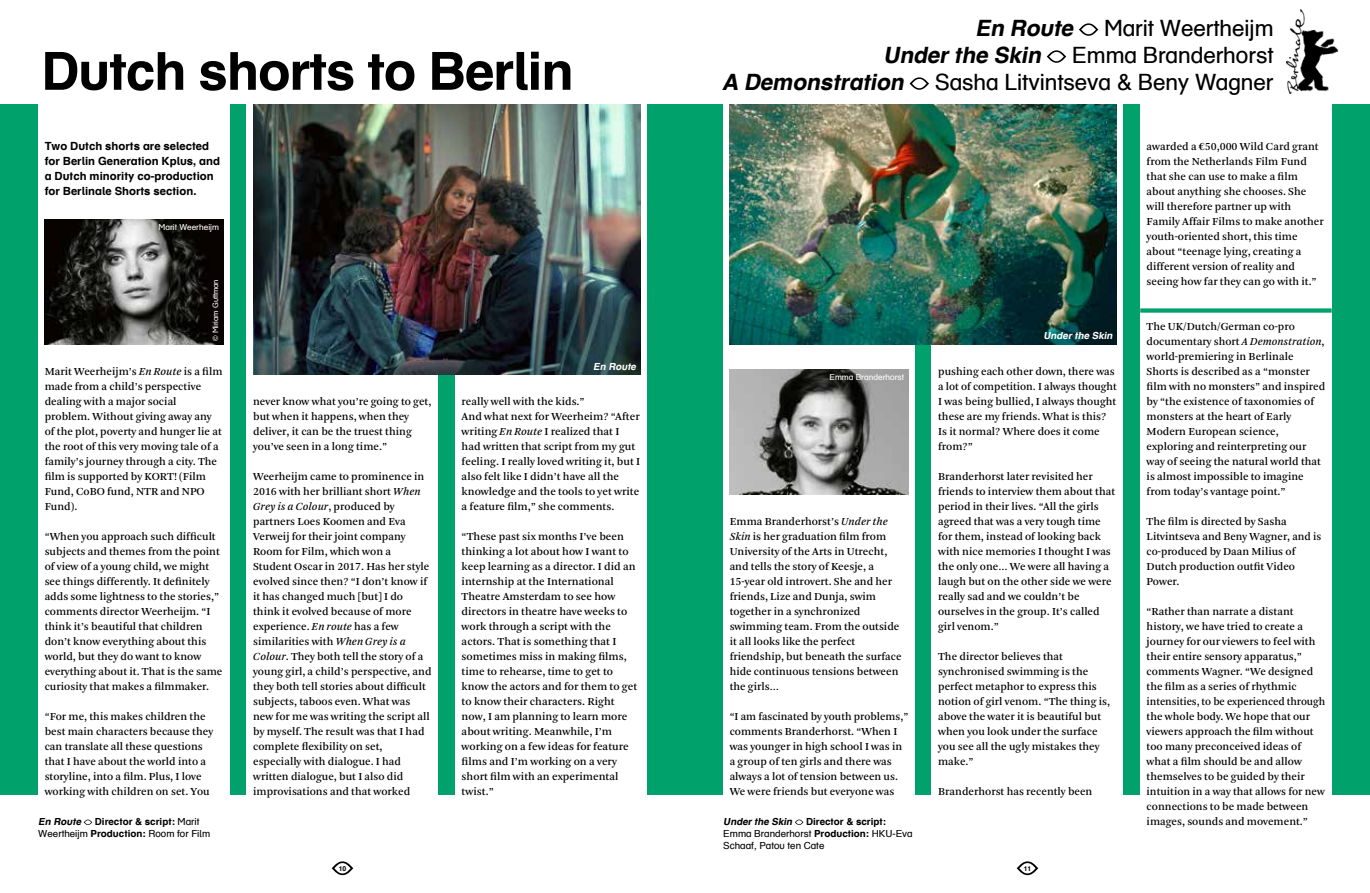
<style>
.page{position:relative;width:1370px;height:893px;background:#fff}
.page>*{position:absolute;margin:0;border:0;box-sizing:border-box;transform-origin:0 0}
.t1{font:700 52.5px "Eye Schulbuch";letter-spacing:-.02em;color:#000}
.t2{font:22.5px/27px "Eye Schulbuch";letter-spacing:-.005em;color:#000;text-align:right}
.t3{font:11.25px/15px "Arnhem";color:#000}
.t4{font:700 11.25px/15px "Eye Schulbuch";color:#000}
.t5{font:700 9.75px/12px "Eye Schulbuch";color:#000}
.t6{font:9.75px/12px "Eye Schulbuch";color:#000}
.t7{font:italic 700 9.75px "Eye Schulbuch";color:#fff}
.t8{font:8.25px "Eye Schulbuch";color:#fff}
.t9{font:7.5px "Eye Schulbuch";color:#fff}
.t10{font:700 6.75px "Eye Schulbuch";color:#000}
.s1{font-style:italic}
.s2{font-weight:400}
.s3{font-weight:700;font-style:italic}
.s4{font-weight:700}
</style>
<div class="page">
<div style="left:0;top:105px;width:1369px;height:690px;background:#00a16a"></div>
<svg style="left:331px;top:861px;width:22px;height:14px"></svg>
<svg style="left:1016px;top:861px;width:22px;height:14px"></svg>
<div style="left:38px;top:102px;width:192px;height:706px;background:#fff"></div>
<div style="left:247px;top:102px;width:191px;height:706px;background:#fff"></div>
<div style="left:455px;top:102px;width:191px;height:706px;background:#fff"></div>
<div style="left:723px;top:102px;width:191px;height:706px;background:#fff"></div>
<div style="left:931px;top:102px;width:192px;height:706px;background:#fff"></div>
<div style="left:1140px;top:103px;width:191px;height:786px;background:#fff"></div>
<div style="left:1140px;top:308px;width:191px;height:5px;background:#00a16a"></div>
<svg style="left:795px;top:819px;width:8px;height:6px"></svg>
<svg style="left:84px;top:819px;width:8px;height:6px"></svg>
<svg style="left:1079px;top:23px;width:19px;height:13px"></svg>
<svg style="left:1046px;top:50px;width:20px;height:13px"></svg>
<svg style="left:909px;top:77px;width:19px;height:13px"></svg>
<img style="left:45px;top:220px;width:178px;height:125px">
<img style="left:253px;top:105px;width:387px;height:270px">
<img style="left:729px;top:105px;width:387px;height:240px">
<img style="left:729px;top:370px;width:179px;height:125px">
<img style="left:1286px;top:10px;width:52px;height:83px">
<h1 class="t1" style="left:41px;top:38px;width:534px">Dutch shorts to Berlin</h1>
<p class="t4" style="left:45px;top:138px;width:177px">Two Dutch shorts are selected for Berlin Generation Kplus, and a Dutch minority co-production for Berlinale Shorts section.</p>
<p class="t8" style="left:159px;top:222px;width:62px">Marit Weerheijm</p>
<p class="t9" style="left:211px;top:341px;width:63px;rotate:-90deg">© Miriam Guttman</p>
<p class="t3" style="left:45px;top:364px;width:179px">Marit Weerheijm’s <span class="s1">En Route</span> is a film made from a child’s perspective dealing with a major social problem. Without giving away any of the plot, poverty and hunger lie at the root of this very moving tale of a family’s journey through a city. The film is supported by KORT! (Film<br>Fund, CoBO fund, NTR and NPO<br>Fund).</p>
<p class="t3" style="left:45px;top:529px;width:179px">“When you approach such difficult subjects and themes from the point of view of a young child, we might see things differently. It definitely adds some lightness to the stories,” comments director Weerheijm. “I think it’s beautiful that children don’t know everything about this world, but they do want to know everything about it. That is the same curiosity that makes a filmmaker.</p>
<p class="t3" style="left:45px;top:709px;width:170px">“For me, this makes children the best main characters because they can translate all these questions that I have about the world into a storyline, into a film. Plus, I love working with children on set. You</p>
<p class="t5" style="left:38px;top:815px;width:173px"><span class="s1">En Route</span> Director &amp; script: <span class="s2">Marit<br>Weertheijm</span> Production: <span class="s2">Room for Film</span></p>
<p class="t3" style="left:253px;top:394px;width:180px">never know what you’re going to get, but when it happens, when they deliver, it can be the truest thing you’ve seen in a long time.”</p>
<p class="t3" style="left:253px;top:469px;width:180px">Weerheijm came to prominence in<br>2016 with her brilliant short <span class="s1">When<br>Grey is a Colour</span>, produced by partners Loes Koomen and Eva<br>Verweij for their joint company<br>Room for Film, which won a<br>Student Oscar in 2017. Has her style evolved since then? “I don’t know if it has changed much [but] I do think it evolved because of more experience. <span class="s1">En route</span> has a few similarities with <span class="s1">When Grey is a<br>Colour</span>. They both tell the story of a young girl, a child’s perspective, and they both tell stories about difficult subjects, taboos even. What was new for me was writing the script all by myself. The result was that I had complete flexibility on set, especially with dialogue. I had written dialogue, but I also did improvisations and that worked</p>
<p class="t7" style="left:593px;top:360px;width:46px">En Route</p>
<p class="t3" style="left:461px;top:394px;width:180px">really well with the kids.”<br>And what next for Weerheim? “After writing <span class="s1">En Route</span> I realized that I had written that script from my gut feeling. I really loved writing it, but I also felt like I didn’t have all the knowledge and the tools to yet write a feature film,” she comments.</p>
<p class="t3" style="left:461px;top:529px;width:177px">“These past six months I’ve been thinking a lot about how I want to keep learning as a director. I did an internship at the International<br>Theatre Amsterdam to see how directors in theatre have weeks to work through a script with the actors. That is something that I sometimes miss in making films, time to rehearse, time to get to know the actors and for them to get to know their characters. Right now, I am planning to learn more about writing. Meanwhile, I’m working on a few ideas for feature films and I’m working on a very short film with an experimental twist.”</p>
<h2 class="t2" style="left:883px;top:14px;width:392px"><span class="s3">En Route</span> Marit Weertheijm<br><span class="s3">Underthe Skin</span> Emma Branderhorst</h2>
<h2 class="t2" style="left:721px;top:68px;width:553px"><span class="s3">A Demonstration</span> Sasha Litvintseva &amp; Beny Wagner</h2>
<p class="t8" style="left:829px;top:372px;width:76px">Emma Branderhorst</p>
<p class="t3" style="left:729px;top:514px;width:173px">Emma Branderhorst’s <span class="s1">Under the<br>Skin</span> is her graduation film from<br>University of the Arts in Utrecht, and tells the story of Keesje, a<br>15-year old introvert. She and her friends, Lize and Dunja, swim together in a synchronized swimming team. From the outside it all looks like the perfect friendship, but beneath the surface hide continuous tensions between the girls…</p>
<p class="t3" style="left:729px;top:709px;width:180px">“I am fascinated by youth problems,” comments Branderhorst. “When I was younger in high school I was in a group of ten girls and there was always a lot of tension between us.<br>We were friends but everyone was</p>
<p class="t7" style="left:1043px;top:330px;width:73px">Underthe Skin</p>
<p class="t3" style="left:938px;top:364px;width:180px">pushing each other down, there was a lot of competition. I always thought<br>I was being bullied, I always thought these are my friends. What is this?<br>Is it normal? Where does it come from?”</p>
<p class="t3" style="left:938px;top:469px;width:179px">Branderhorst later revisited her friends to interview them about that period in their lives. “All the girls agreed that was a very tough time for them, instead of looking back with nice memories I thought I was the only one… We were all having a laugh but on the other side we were really sad and we couldn’t be ourselves in the group. It’s called girl venom.”</p>
<p class="t3" style="left:938px;top:649px;width:173px">The director believes that synchronised swimming is the perfect metaphor to express this notion of girl venom. “The thing is, above the water it is beautiful but when you look under the surface you see all the ugly mistakes they make.”</p>
<p class="t3" style="left:938px;top:784px;width:156px">Branderhorst has recently been</p>
<p class="t3" style="left:1146px;top:139px;width:178px">awarded a €50,000 Wild Card grant from the Netherlands Film Fund that she can use to make a film about anything she chooses. She will therefore partner up with<br>Family Affair Films to make another youth-oriented short, this time about “teenage lying, creating a different version of reality and seeing how far they can go with it.”</p>
<p class="t3" style="left:1146px;top:319px;width:180px">The UK/Dutch/German co-pro documentary short <span class="s1">A Demonstration</span>, world-premiering in Berlinale<br>Shorts is described as a “monster film with no monsters” and inspired by “the existence of taxonomies of monsters at the heart of Early<br>Modern European science, exploring and reinterpreting our way of seeing the natural world that is almost impossible to imagine from today’s vantage point.”</p>
<p class="t3" style="left:1146px;top:514px;width:176px">The film is directed by Sasha<br>Litvintseva and Beny Wagner, and is co-produced by Daan Milius of<br>Dutch production outfit Video<br>Power.</p>
<p class="t3" style="left:1146px;top:604px;width:180px">“Rather than narrate a distant history, we have tried to create a journey for our viewers to feel with their entire sensory apparatus,” comments Wagner. “We designed the film as a series of rhythmic intensities, to be experienced through the whole body. We hope that our viewers approach the film without too many preconceived ideas of what a film should be and allow themselves to be guided by their intuition in a way that allows for new connections to be made between</p>
<p class="t5" style="left:723px;top:815px;width:164px"><span class="s1">Underthe Skin</span> Director &amp; script:</p>
<p class="t3" style="left:1146px;top:814px;width:163px">images, sounds and movement.”</p>
<p class="t6" style="left:723px;top:827px;width:191px">Emma Branderhorst <span class="s4">Production:</span> HKU-Eva<br>Schaaf, Patou ten Cate</p>
<p class="t10" style="left:339px;top:864px;width:9px">10</p>
<p class="t10" style="left:1023px;top:864px;width:9px">11</p>
</div>
